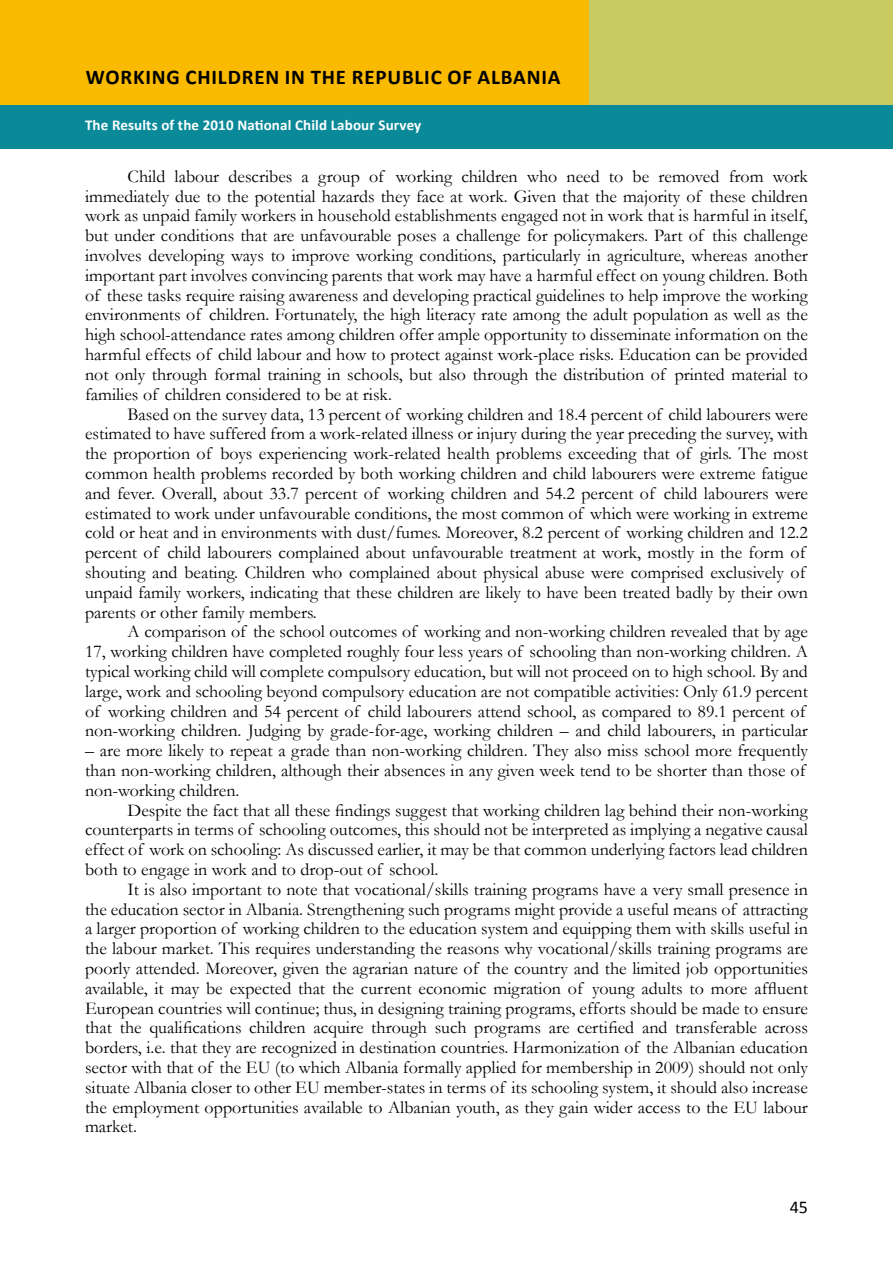
<style>
.page{position:relative;width:893px;height:1263px;background:#fff}
.page>*{position:absolute;margin:0;border:0;box-sizing:border-box;transform-origin:0 0}
.t1{font:700 21px "Calibri";letter-spacing:.04em;color:#000}
.t2{font:18px/19.8px "Garamond";color:#000;text-align:justify}
.t3{font:18px "Calibri";color:#000}
.t4{font:700 15px "Calibri";letter-spacing:.01em;color:#fff}
</style>
<div class="page">
<div style="left:0;top:0;width:893px;height:107px;background:#faba00"></div>
<div style="left:589px;top:0;width:304px;height:108px;background:#c7cb61"></div>
<div style="left:0;top:105px;width:893px;height:44px;background:#0a8a99"></div>
<p class="t1" style="left:86px;top:64px;width:476px">Working Children in the Republic of Albania</p>
<p class="t4" style="left:85px;top:115px;width:338px">The Results of the 2010 National Child Labour Survey</p>
<p class="t2" style="left:85px;top:166px;width:724px;text-indent:43px">Child labour describes a group of working children who need to be removed from work immediately due to the potential hazards they face at work. Given that the majority of these children work as unpaid family workers in household establishments engaged not in work that is harmful in itself, but under conditions that are unfavourable poses a challenge for policymakers. Part of this challenge involves developing ways to improve working conditions, particularly in agriculture, whereas another important part involves convincing parents that work may have a harmful effect on young children. Both of these tasks require raising awareness and developing practical guidelines to help improve the working environments of children. Fortunately, the high literacy rate among the adult population as well as the high school-attendance rates among children offer ample opportunity to disseminate information on the harmful effects of child labour and how to protect against work-place risks. Education can be provided not only through formal training in schools, but also through the distribution of printed material to families of children considered to be at risk.</p>
<p class="t2" style="left:85px;top:403px;width:724px;text-align:left;text-indent:43px">Based on the survey data, 13 percent of working children and 18.4 percent of child labourers were estimated to have suffered from a work-related illness or injury during the year preceding the survey, with the proportion of boys experiencing work-related health problems exceeding that of girls. The most common health problems recorded by both working children and child labourers were extreme fatigue and fever. Overall, about 33.7 percent of working children and 54.2 percent of child labourers were estimated to work under unfavourable conditions, the most common of which were working in extreme cold or heat and in environments with dust/fumes. Moreover, 8.2 percent of working children and 12.2 percent of child labourers complained about unfavourable treatment at work, mostly in the form of shouting and beating. Children who complained about physical abuse were comprised exclusively of unpaid family workers, indicating that these children are likely to have been treated badly by their own parents or other family members.</p>
<p class="t2" style="left:85px;top:621px;width:724px;text-align:left;text-indent:43px">A comparison of the school outcomes of working and non-working children revealed that by age 17, working children have completed roughly four less years of schooling than non-working children. A typical working child will complete compulsory education, but will not proceed on to high school. By and large, work and schooling beyond compulsory education are not compatible activities: Only 61.9 percent of working children and 54 percent of child labourers attend school, as compared to 89.1 percent of non-working children. Judging by grade-for-age, working children – and child labourers, in particular</p>
<p class="t2" style="left:85px;top:740px;width:724px;text-align:left">– are more likely to repeat a grade than non-working children. They also miss school more frequently than non-working children, although their absences in any given week tend to be shorter than those of non-working children.</p>
<p class="t2" style="left:85px;top:799px;width:724px;text-indent:43px">Despite the fact that all these findings suggest that working children lag behind their non-working counterparts in terms of schooling outcomes, this should not be interpreted as implying a negative causal effect of work on schooling: As discussed earlier, it may be that common underlying factors lead children both to engage in work and to drop-out of school.</p>
<p class="t2" style="left:85px;top:879px;width:724px;text-indent:43px">It is also important to note that vocational/skills training programs have a very small presence in the education sector in Albania. Strengthening such programs might provide a useful means of attracting a larger proportion of working children to the education system and equipping them with skills useful in the labour market. This requires understanding the reasons why vocational/skills training programs are poorly attended. Moreover, given the agrarian nature of the country and the limited job opportunities available, it may be expected that the current economic migration of young adults to more affluent European countries will continue; thus, in designing training programs, efforts should be made to ensure that the qualifications children acquire through such programs are certified and transferable across borders, i.e. that they are recognized in destination countries. Harmonization of the Albanian education sector with that of the EU (to which Albania formally applied for membership in 2009) should not only situate Albania closer to other EU member-states in terms of its schooling system, it should also increase the employment opportunities available to Albanian youth, as they gain wider access to the EU labour market.</p>
<p class="t3" style="left:790px;top:1195px;width:10px">45</p>
</div>
